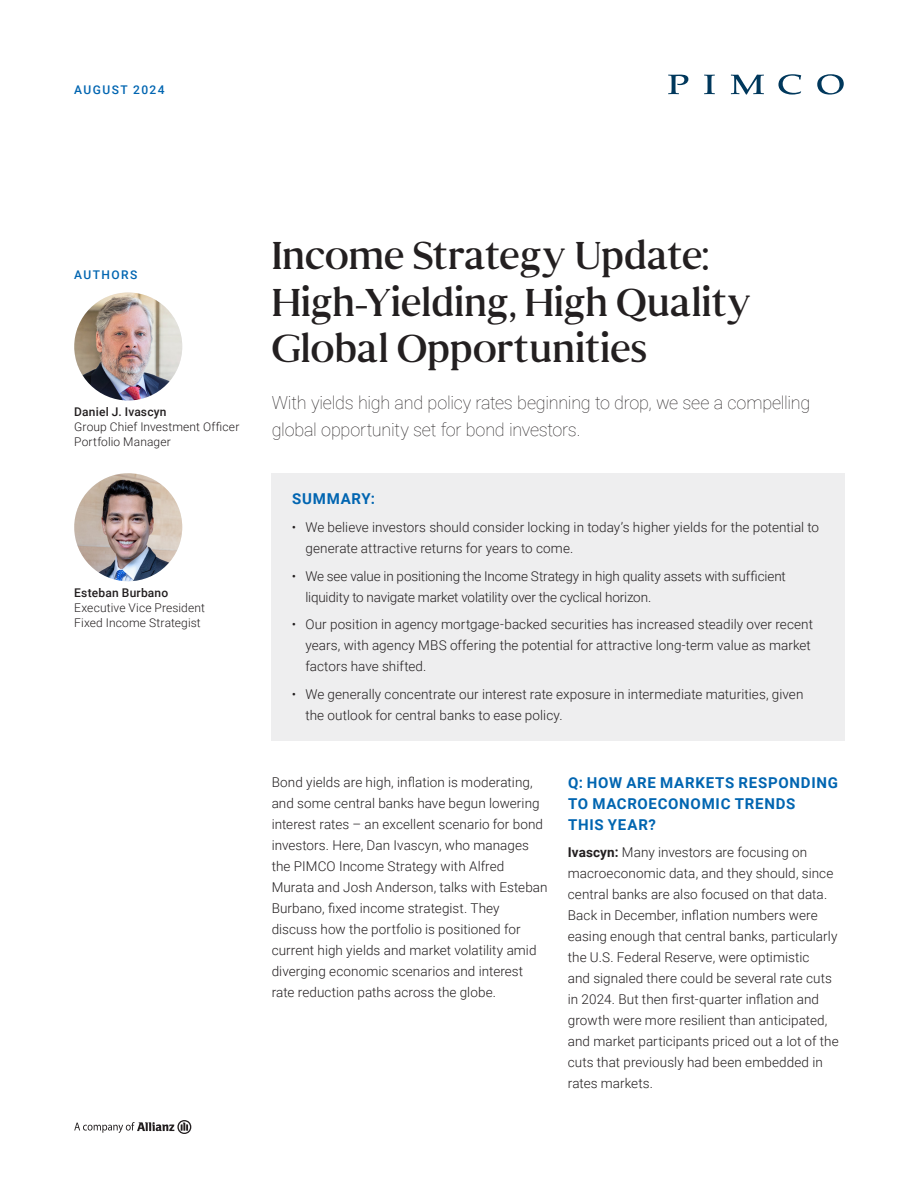
<style>
.page{position:relative;width:918px;height:1188px;background:#fff}
.page>*{position:absolute;margin:0;border:0;box-sizing:border-box;transform-origin:0 0}
.Headline_Sen_R_26_31{font:39px/46.5px "Senhan";letter-spacing:-.01em;color:#231f20}
.Intro_copy_Rob_Th_12_18{font:100 18px/27px "Roboto";letter-spacing:-.015em;color:#231f20}
.Subhead_Rob_B_10_14{font:700 15px/21px "Roboto";letter-spacing:.05em;color:#0165b1}
.Body_Copy_Rob_L_9_14{font:300 13.5px/21px "Roboto";letter-spacing:.005em;color:#231f20}
.Body_Copy_Rob_L_9_14-2{font:300 13.5px/21px "Roboto";letter-spacing:-.015em;color:#231f20}
.Author_Title_Rob_L_8_10{font:300 12px/15px "Roboto";letter-spacing:.01em;color:#231f20}
.Author_Name_Rob_M_8_10{font:500 12px "Roboto";letter-spacing:.02em;color:#231f20}
.Eyebrow_Rob_M_8_11{font:500 12px "Roboto";letter-spacing:.12em;color:#0165b1}
.s1{font-weight:700}
</style>
<div class="page">
<svg style="left:668px;top:75px;width:20px;height:19px"></svg>
<svg style="left:704px;top:75px;width:11px;height:19px"></svg>
<svg style="left:731px;top:75px;width:33px;height:20px"></svg>
<svg style="left:778px;top:74px;width:23px;height:21px"></svg>
<svg style="left:817px;top:74px;width:27px;height:21px"></svg>
<img style="left:74px;top:292px;width:108px;height:108px;border-radius:54px">
<img style="left:74px;top:473px;width:108px;height:108px;border-radius:54px">
<svg style="left:74px;top:1120px;width:117px;height:14px"></svg>
<div style="left:272px;top:473px;width:573px;height:267px;background:#eeeeef"></div>
<p class="Eyebrow_Rob_M_8_11" style="left:74px;top:81px;width:92px">AUGUST 2024</p>
<p class="Eyebrow_Rob_M_8_11" style="left:74px;top:266px;width:65px">AUTHORS</p>
<p class="Author_Name_Rob_M_8_10" style="left:74px;top:403px;width:94px">Daniel J. Ivascyn</p>
<p class="Author_Title_Rob_L_8_10" style="left:74px;top:419px;width:167px">Group Chief Investment Officer</p>
<p class="Author_Title_Rob_L_8_10" style="left:74px;top:434px;width:98px">Portfolio Manager</p>
<p class="Author_Name_Rob_M_8_10" style="left:74px;top:584px;width:96px">Esteban Burbano</p>
<p class="Author_Title_Rob_L_8_10" style="left:74px;top:599px;width:132px">Executive Vice President<br>Fixed Income Strategist</p>
<p class="Headline_Sen_R_26_31" style="left:272px;top:233px;width:481px">Income Strategy Update:<br>High-Yielding, High Quality<br>Global Opportunities</p>
<p class="Intro_copy_Rob_Th_12_18" style="left:272px;top:389px;width:540px">With yields high and policy rates beginning to drop, we see a compelling global opportunity set for bond investors.</p>
<p class="Subhead_Rob_B_10_14" style="left:292px;top:488px;width:84px">SUMMARY:</p>
<p class="Body_Copy_Rob_L_9_14" style="left:305px;top:516px;width:515px;text-indent:-14px">• We believe investors should consider locking in today’s higher yields for the potential to generate attractive returns for years to come.</p>
<p class="Body_Copy_Rob_L_9_14-2" style="left:305px;top:565px;width:482px;text-indent:-14px">• We see value in positioning the Income Strategy in high quality assets with sufficient liquidity to navigate market volatility over the cyclical horizon.</p>
<p class="Body_Copy_Rob_L_9_14" style="left:305px;top:614px;width:509px;text-indent:-14px">• Our position in agency mortgage-backed securities has increased steadily over recent years, with agency MBS offering the potential for attractive long-term value as market factors have shifted.</p>
<p class="Body_Copy_Rob_L_9_14" style="left:305px;top:683px;width:500px;text-indent:-14px">• We generally concentrate our interest rate exposure in intermediate maturities, given the outlook for central banks to ease policy.</p>
<p class="Body_Copy_Rob_L_9_14" style="left:272px;top:771px;width:277px">Bond yields are high, inflation is moderating, and some central banks have begun lowering interest rates – an excellent scenario for bond investors. Here, Dan Ivascyn, who manages the PIMCO Income Strategy with Alfred Murata and Josh Anderson, talks with Esteban Burbano, fixed income strategist. They discuss how the portfolio is positioned for current high yields and market volatility amid diverging economic scenarios and interest rate reduction paths across the globe.</p>
<p class="Subhead_Rob_B_10_14" style="left:568px;top:771px;width:271px">Q: HOW ARE MARKETS RESPONDING<br>TO MACROECONOMIC TRENDS<br>THIS YEAR?</p>
<p class="Body_Copy_Rob_L_9_14" style="left:568px;top:842px;width:272px"><span class="s1">Ivascyn:</span> Many investors are focusing on macroeconomic data, and they should, since central banks are also focused on that data.<br>Back in December, inflation numbers were easing enough that central banks, particularly the U.S. Federal Reserve, were optimistic<br>and signaled there could be several rate cuts in 2024. But then first-quarter inflation and growth were more resilient than anticipated, and market participants priced out a lot of the cuts that previously had been embedded in rates markets.</p>
</div>
